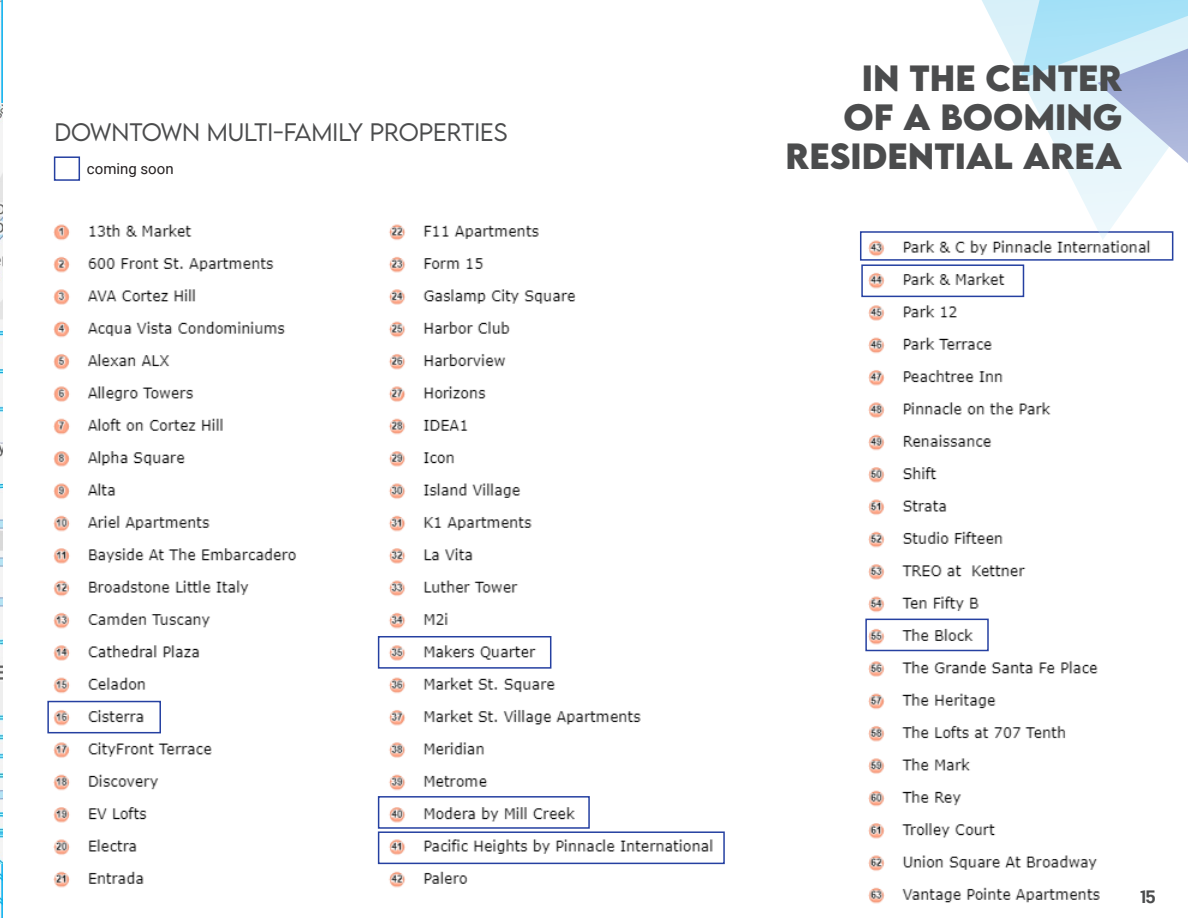
<style>
.page{position:relative;width:1188px;height:918px;background:#fff}
.page>*{position:absolute;margin:0;border:0;box-sizing:border-box;transform-origin:0 0}
.t1{font:700 32.4px "LEMONMILK";color:#4b4c4d}
.t2{font:300 22.5px "LEMONMILK";color:#4b4c4d}
.t3{font:700 18px "Couture";color:#4b4c4d}
.t4{font:15px "Roboto";color:#231f20}
</style>
<div class="page">
<svg style="left:0;top:0;width:3px;height:918px"></svg>
<img style="left:48px;top:224px;width:248px;height:664px">
<img style="left:377px;top:224px;width:348px;height:664px">
<img style="left:861px;top:240px;width:239px;height:664px">
<div style="left:860px;top:231px;width:313px;height:30px;border:2px solid #2540a1"></div>
<div style="left:54px;top:156px;width:26px;height:25px;border:2px solid #2540a1"></div>
<div style="left:378px;top:831px;width:347px;height:33px;border:2px solid #2540a1"></div>
<div style="left:47px;top:701px;width:114px;height:32px;border:2px solid #2540a1"></div>
<div style="left:865px;top:619px;width:124px;height:32px;border:2px solid #2540a1"></div>
<div style="left:861px;top:264px;width:163px;height:33px;border:2px solid #2540a1"></div>
<div style="left:378px;top:796px;width:212px;height:33px;border:2px solid #2540a1"></div>
<div style="left:378px;top:636px;width:173px;height:33px;border:2px solid #2540a1"></div>
<svg style="left:933px;top:0;width:87px;height:234px"></svg>
<svg style="left:1020px;top:0;width:168px;height:315px"></svg>
<img style="left:0;top:103px;width:2px;height:760px">
<p class="t2" style="left:54px;top:117px;width:453px">DOWNTOWN MULTI-FAMILY PROPERTIES</p>
<p class="t4" style="left:87px;top:158px;width:88px">coming soon</p>
<p class="t1" style="left:862px;top:56px;width:262px">IN THE CENTER</p>
<p class="t1" style="left:843px;top:95px;width:281px">OF A BOOMING</p>
<p class="t1" style="left:786px;top:134px;width:338px">RESIDENTIAL AREA</p>
<p class="t3" style="left:1140px;top:888px;width:17px">15</p>
</div>
